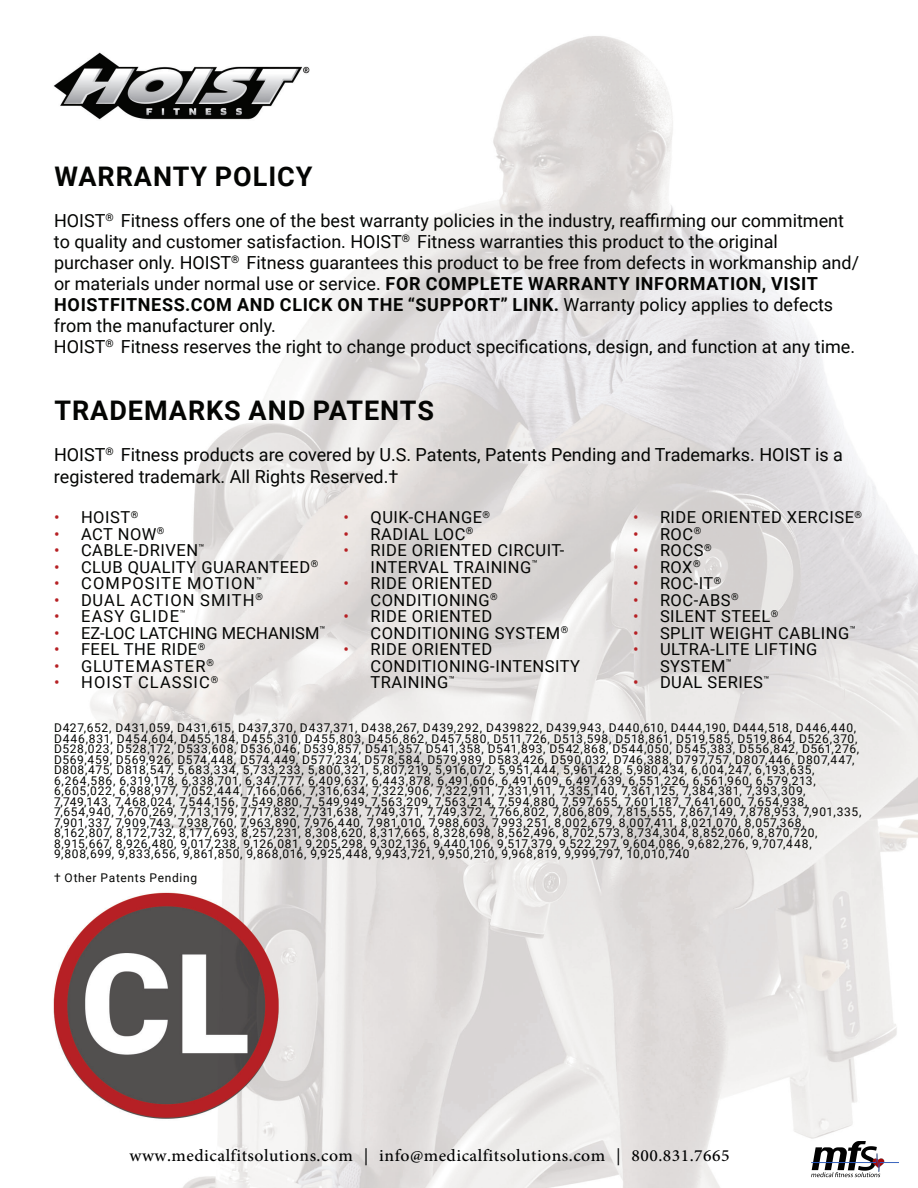
<style>
.page{position:relative;width:918px;height:1188px;background:#fff}
.page>*{position:absolute;margin:0;border:0;box-sizing:border-box;transform-origin:0 0}
.t1{font:700 27px "Roboto";letter-spacing:.035em;color:#040503}
.t2{font:24px "Adobe Arabic";letter-spacing:.02em;color:#000101}
.t3{font:18px/21px "Roboto";color:#040503}
.t4{font:16.5px/16.5px "Roboto";letter-spacing:.03em;color:#040503}
.t5{font:16.5px "Roboto";letter-spacing:.065em;color:#040503}
.t6{font:16.5px "Roboto";color:#040503}
.t7{font:12px/10.5px "Roboto";letter-spacing:.055em;color:#040503}
.s1{font-weight:700}
.s2{color:#b62024}
</style>
<div class="page">
<img style="left:53px;top:36px;width:865px;height:1151px">
<img style="left:811px;top:1134px;width:87px;height:44px">
<p class="t1" style="left:54px;top:157px;width:260px">WARRANTY POLICY</p>
<p class="t3" style="left:54px;top:209px;width:807px">HOIST<sup>®</sup> Fitness offers one of the best warranty policies in the industry, reaffirming our commitment to quality and customer satisfaction. HOIST<sup>®</sup> Fitness warranties this product to the original purchaser only. HOIST<sup>®</sup> Fitness guarantees this product to be free from defects in workmanship and/ or materials under normal use or service. <span class="s1">FOR COMPLETE WARRANTY INFORMATION, VISIT HOISTFITNESS.COM AND CLICK ON THE “SUPPORT” LINK.</span> Warranty policy applies to defects from the manufacturer only.</p>
<p class="t3" style="left:54px;top:335px;width:803px">HOIST<sup>®</sup> Fitness reserves the right to change product specifications, design, and function at any time.</p>
<p class="t1" style="left:54px;top:391px;width:381px">TRADEMARKS AND PATENTS</p>
<p class="t3" style="left:54px;top:443px;width:790px;line-height:21.6px">HOIST<sup>®</sup> Fitness products are covered by U.S. Patents, Patents Pending and Trademarks. HOIST is a registered trademark. All Rights Reserved.†</p>
<p class="t4" style="left:54px;top:508px;width:86px"><span class="s2">•</span> HOIST<sup>®</sup></p>
<p class="t4" style="left:54px;top:525px;width:112px"><span class="s2">•</span> ACT NOW<sup>®</sup></p>
<p class="t4" style="left:54px;top:541px;width:152px"><span class="s2">•</span> CABLE-DRIVEN<sup>™</sup></p>
<p class="t4" style="left:54px;top:558px;width:266px"><span class="s2">•</span> CLUB QUALITY GUARANTEED<sup>®</sup></p>
<p class="t5" style="left:54px;top:572px;width:209px"><span class="s2">•</span> COMPOSITE MOTION<sup>™</sup></p>
<p class="t5" style="left:54px;top:588px;width:210px"><span class="s2">•</span> DUAL ACTION SMITH<sup>®</sup></p>
<p class="t5" style="left:54px;top:605px;width:133px"><span class="s2">•</span> EASY GLIDE<sup>™</sup></p>
<p class="t6" style="left:54px;top:621px;width:273px"><span class="s2">•</span> EZ-LOC LATCHING MECHANISM<sup>™</sup></p>
<p class="t4" style="left:54px;top:640px;width:153px"><span class="s2">•</span> FEEL THE RIDE<sup>®</sup></p>
<p class="t5" style="left:54px;top:654px;width:161px"><span class="s2">•</span> GLUTEMASTER<sup>®</sup></p>
<p class="t5" style="left:54px;top:671px;width:165px"><span class="s2">•</span> HOIST CLASSIC<sup>®</sup></p>
<p class="t4" style="left:344px;top:508px;width:148px"><span class="s2">•</span> QUIK-CHANGE<sup>®</sup></p>
<p class="t4" style="left:344px;top:525px;width:132px"><span class="s2">•</span> RADIAL LOC<sup>®</sup></p>
<p class="t4" style="left:344px;top:541px;width:222px;text-align:center"><span class="s2">•</span> RIDE ORIENTED CIRCUIT-<br>INTERVAL TRAINING<sup>™</sup></p>
<p class="t4" style="left:370px;top:574px;width:129px;text-indent:-27px"><span class="s2">•</span> RIDE ORIENTED<br>CONDITIONING<sup>®</sup></p>
<p class="t4" style="left:370px;top:607px;width:199px;text-indent:-27px"><span class="s2">•</span> RIDE ORIENTED<br>CONDITIONING SYSTEM<sup>®</sup></p>
<p class="t4" style="left:370px;top:640px;width:211px;text-indent:-27px"><span class="s2">•</span> RIDE ORIENTED<br>CONDITIONING-INTENSITY<br>TRAINING<sup>™</sup></p>
<p class="t4" style="left:633px;top:509px;width:231px"><span class="s2">•</span> RIDE ORIENTED XERCISE<sup>®</sup></p>
<p class="t4" style="left:633px;top:525px;width:70px"><span class="s2">•</span> ROC<sup>®</sup></p>
<p class="t4" style="left:633px;top:542px;width:80px"><span class="s2">•</span> ROCS<sup>®</sup></p>
<p class="t4" style="left:633px;top:558px;width:69px"><span class="s2">•</span> ROX<sup>®</sup></p>
<p class="t4" style="left:633px;top:575px;width:90px"><span class="s2">•</span> ROC-IT<sup>®</sup></p>
<p class="t4" style="left:633px;top:591px;width:107px"><span class="s2">•</span> ROC-ABS<sup>®</sup></p>
<p class="t4" style="left:633px;top:608px;width:147px"><span class="s2">•</span> SILENT STEEL<sup>®</sup></p>
<p class="t4" style="left:633px;top:624px;width:224px"><span class="s2">•</span> SPLIT WEIGHT CABLING<sup>™</sup></p>
<p class="t4" style="left:660px;top:641px;width:159px;text-indent:-27px"><span class="s2">•</span> ULTRA-LITE LIFTING<br>SYSTEM<sup>™</sup></p>
<p class="t4" style="left:633px;top:674px;width:138px"><span class="s2">•</span> DUAL SERIES<sup>™</sup></p>
<p class="t7" style="left:54px;top:722px;width:809px">D427,652, D431,059, D431,615, D437,370, D437,371, D438,267, D439,292, D439822, D439,943, D440,610, D444,190, D444,518, D446,440, D446,831, D454,604, D455,184, D455,310, D455,803, D456,862, D457,580, D511,726, D513,598, D518,861, D519,585, D519,864, D526,370, D528,023, D528,172, D533,608, D536,046, D539,857, D541,357, D541,358, D541,893, D542,868, D544,050, D545,383, D556,842, D561,276, D569,459, D569,926, D574,448, D574,449, D577,234, D578,584, D579,989, D583,426, D590,032, D746,388, D797,757, D807,446, D807,447, D808,475, D818,547, 5,683,334, 5,733,233, 5,800,321, 5,807,219, 5,916,072, 5,951,444, 5,961,428, 5,980,434, 6,004,247, 6,193,635, 6,264,586, 6,319,178, 6,338,701, 6,347,777, 6,409,637, 6,443,878, 6,491,606, 6,491,609, 6,497,639, 6,551,226, 6,561,960, 6,579,213, 6,605,022, 6,988,977, 7,052,444, 7,166,066, 7,316,634, 7,322,906, 7,322,911, 7,331,911, 7,335,140, 7,361,125, 7,384,381, 7,393,309, 7,749,143, 7,468,024, 7,544,156, 7,549,880, 7, 549,949, 7,563,209, 7,563,214, 7,594,880, 7,597,655, 7,601,187, 7,641,600, 7,654,938, 7,654,940, 7,670,269, 7,713,179, 7,717,832, 7,731,638, 7,749,371, 7,749,372, 7,766,802, 7,806,809, 7,815,555, 7,867,149, 7,878,953, 7,901,335, 7,901,337, 7,909,743, 7,938,760, 7,963,890, 7,976,440, 7,981,010, 7,988,603, 7,993,251, 8,002,679, 8,007,411, 8,021,070, 8,057,368, 8,162,807, 8,172,732, 8,177,693, 8,257,231, 8,308,620, 8,317,665, 8,328,698, 8,562,496, 8,702,573, 8,734,304, 8,852,060, 8,870,720, 8,915,667, 8,926,480, 9,017,238, 9,126,081, 9,205,298, 9,302,136, 9,440,106, 9,517,379, 9,522,297, 9,604,086, 9,682,276, 9,707,448, 9,808,699, 9,833,656, 9,861,850, 9,868,016, 9,925,448, 9,943,721, 9,950,210, 9,968,819, 9,999,797, 10,010,740</p>
<p class="t7" style="left:54px;top:872px;width:145px">† Other Patents Pending</p>
<h2 class="t2" style="left:130px;top:1139px;width:601px">www.medicalfitsolutions.com | info@medicalfitsolutions.com | 800.831.7665</h2>
</div>
